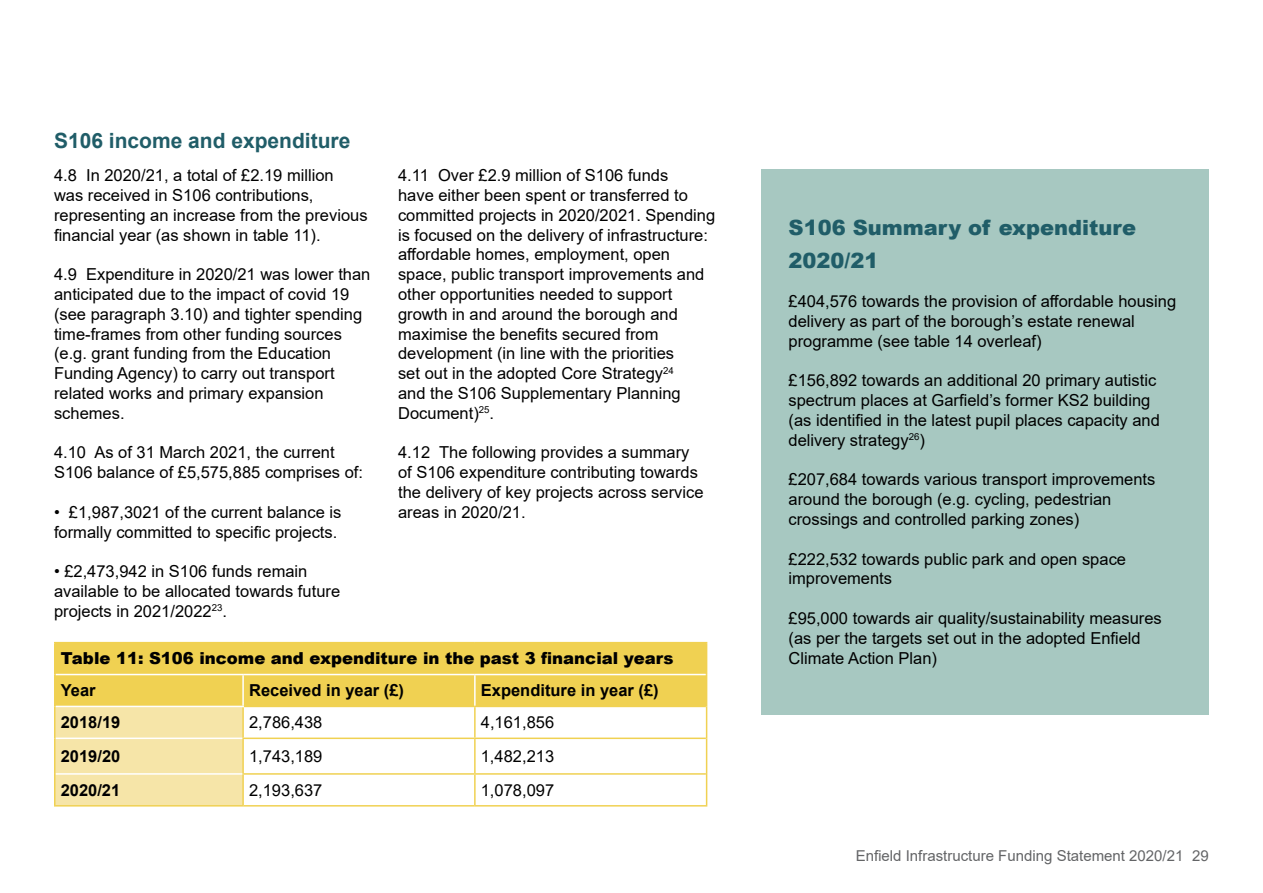
<style>
.page{position:relative;width:1263px;height:893px;background:#fff}
.page>*{position:absolute;margin:0;border:0;box-sizing:border-box;transform-origin:0 0}
.t1{font:900 21px/32.4px "Arial";color:#205d68}
.t2{font:700 21px "Arial";color:#205d68}
.t3{font:16.5px/19.8px "Arial";color:#000}
.t4{font:700 16.5px "Arial";color:#000}
.t5{font:900 16.5px "Arial";color:#000}
.t6{font:15px "Arial";color:#636466}
</style>
<div class="page">
<div style="left:761px;top:169px;width:448px;height:545px;background:#a7c8c1"></div>
<svg style="left:56px;top:643px;width:650px;height:162px"></svg>
<svg style="left:244px;top:707px;width:462px;height:98px"></svg>
<hr style="left:244px;top:706px;width:231px;height:1px;background:#f0d152">
<hr style="left:242px;top:707px;width:2px;height:31px;background:#f0d152">
<hr style="left:475px;top:706px;width:231px;height:1px;background:#f0d152">
<hr style="left:474px;top:707px;width:2px;height:31px;background:#f0d152">
<hr style="left:242px;top:738px;width:233px;height:1px;background:#f0d152">
<hr style="left:242px;top:739px;width:2px;height:34px;background:#f0d152">
<hr style="left:475px;top:738px;width:231px;height:1px;background:#f0d152">
<hr style="left:474px;top:739px;width:2px;height:34px;background:#f0d152">
<hr style="left:242px;top:773px;width:233px;height:2px;background:#f0d152">
<hr style="left:242px;top:775px;width:2px;height:30px;background:#f0d152">
<hr style="left:475px;top:773px;width:231px;height:2px;background:#f0d152">
<hr style="left:474px;top:775px;width:2px;height:30px;background:#f0d152">
<hr style="left:56px;top:674px;width:187px;height:1px;background:#fff">
<hr style="left:56px;top:706px;width:188px;height:1px;background:#fff">
<hr style="left:56px;top:738px;width:186px;height:1px;background:#fff">
<hr style="left:56px;top:773px;width:186px;height:2px;background:#fff">
<hr style="left:243px;top:674px;width:232px;height:1px;background:#fff">
<hr style="left:475px;top:674px;width:231px;height:1px;background:#fff">
<hr style="left:242px;top:675px;width:2px;height:31px;background:#fff">
<hr style="left:474px;top:675px;width:2px;height:31px;background:#fff">
<hr style="left:54px;top:674px;width:2px;height:32px;background:#f0d152">
<hr style="left:706px;top:674px;width:1px;height:32px;background:#f0d152">
<hr style="left:54px;top:706px;width:2px;height:32px;background:#f0d152">
<hr style="left:706px;top:706px;width:1px;height:32px;background:#f0d152">
<hr style="left:54px;top:738px;width:2px;height:36px;background:#f0d152">
<hr style="left:706px;top:738px;width:1px;height:36px;background:#f0d152">
<hr style="left:54px;top:774px;width:2px;height:31px;background:#f0d152">
<hr style="left:706px;top:774px;width:1px;height:31px;background:#f0d152">
<hr style="left:54px;top:805px;width:189px;height:1px;background:#f0d152">
<hr style="left:243px;top:805px;width:232px;height:1px;background:#f0d152">
<hr style="left:475px;top:805px;width:232px;height:1px;background:#f0d152">
<hr style="left:54px;top:642px;width:189px;height:1px;background:#f0d152">
<hr style="left:54px;top:643px;width:2px;height:31px;background:#f0d152">
<hr style="left:243px;top:642px;width:232px;height:1px;background:#f0d152">
<hr style="left:475px;top:642px;width:232px;height:1px;background:#f0d152">
<hr style="left:706px;top:643px;width:1px;height:31px;background:#f0d152">
<p class="t2" style="left:54px;top:126px;width:298px">S106 income and expenditure</p>
<p class="t3" style="left:54px;top:165px;width:315px">4.8 In 2020/21, a total of £2.19 million<br>was received in S106 contributions, representing an increase from the previous financial year (as shown in table 11).</p>
<p class="t3" style="left:54px;top:264px;width:318px">4.9 Expenditure in 2020/21 was lower than anticipated due to the impact of covid 19 (see paragraph 3.10) and tighter spending time-frames from other funding sources (e.g. grant funding from the Education Funding Agency) to carry out transport related works and primary expansion schemes.</p>
<p class="t3" style="left:54px;top:443px;width:311px">4.10 As of 31 March 2021, the current<br>S106 balance of £5,575,885 comprises of:</p>
<p class="t3" style="left:54px;top:502px;width:289px">• £1,987,3021 of the current balance is formally committed to specific projects.</p>
<p class="t3" style="left:54px;top:561px;width:288px">• £2,473,942 in S106 funds remain available to be allocated towards future projects in 2021/2022<sup>23</sup>.</p>
<p class="t3" style="left:398px;top:165px;width:319px">4.11 Over £2.9 million of S106 funds<br>have either been spent or transferred to committed projects in 2020/2021. Spending is focused on the delivery of infrastructure: affordable homes, employment, open space, public transport improvements and other opportunities needed to support growth in and around the borough and maximise the benefits secured from development (in line with the priorities<br>set out in the adopted Core Strategy<sup>24<br></sup>and the S106 Supplementary Planning Document)<sup>25</sup>.</p>
<p class="t3" style="left:398px;top:443px;width:307px">4.12 The following provides a summary of S106 expenditure contributing towards the delivery of key projects across service areas in 2020/21.</p>
<p class="t1" style="left:788px;top:211px;width:349px">S106 Summary of expenditure<br>2020/21</p>
<p class="t3" style="left:788px;top:291px;width:389px">£404,576 towards the provision of affordable housing delivery as part of the borough’s estate renewal programme (see table 14 overleaf)</p>
<p class="t3" style="left:788px;top:370px;width:373px">£156,892 towards an additional 20 primary autistic spectrum places at Garfield’s former KS2 building (as identified in the latest pupil places capacity and delivery strategy<sup>26</sup>)</p>
<p class="t3" style="left:788px;top:469px;width:368px">£207,684 towards various transport improvements around the borough (e.g. cycling, pedestrian crossings and controlled parking zones)</p>
<p class="t3" style="left:788px;top:549px;width:339px">£222,532 towards public park and open space improvements</p>
<p class="t3" style="left:788px;top:608px;width:375px">£95,000 towards air quality/sustainability measures (as per the targets set out in the adopted Enfield</p>
<p class="t5" style="left:61px;top:647px;width:614px">Table 11: S106 income and expenditure in the past 3 financial years</p>
<p class="t3" style="left:788px;top:648px;width:150px">Climate Action Plan)</p>
<p class="t4" style="left:61px;top:679px;width:36px">Year</p>
<p class="t4" style="left:249px;top:679px;width:156px">Received in year (£)</p>
<p class="t4" style="left:481px;top:679px;width:179px">Expenditure in year (£)</p>
<p class="t4" style="left:61px;top:711px;width:61px">2018/19</p>
<p class="t3" style="left:249px;top:713px;width:75px">2,786,438</p>
<p class="t3" style="left:481px;top:713px;width:75px">4,161,856</p>
<p class="t4" style="left:61px;top:745px;width:61px">2019/20</p>
<p class="t3" style="left:249px;top:746px;width:75px">1,743,189</p>
<p class="t3" style="left:481px;top:746px;width:75px">1,482,213</p>
<p class="t4" style="left:61px;top:778px;width:61px">2020/21</p>
<p class="t3" style="left:249px;top:780px;width:75px">2,193,637</p>
<p class="t3" style="left:481px;top:780px;width:75px">1,078,097</p>
<p class="t6" style="left:856px;top:845px;width:355px">Enfield Infrastructure Funding Statement 2020/21 29</p>
</div>
